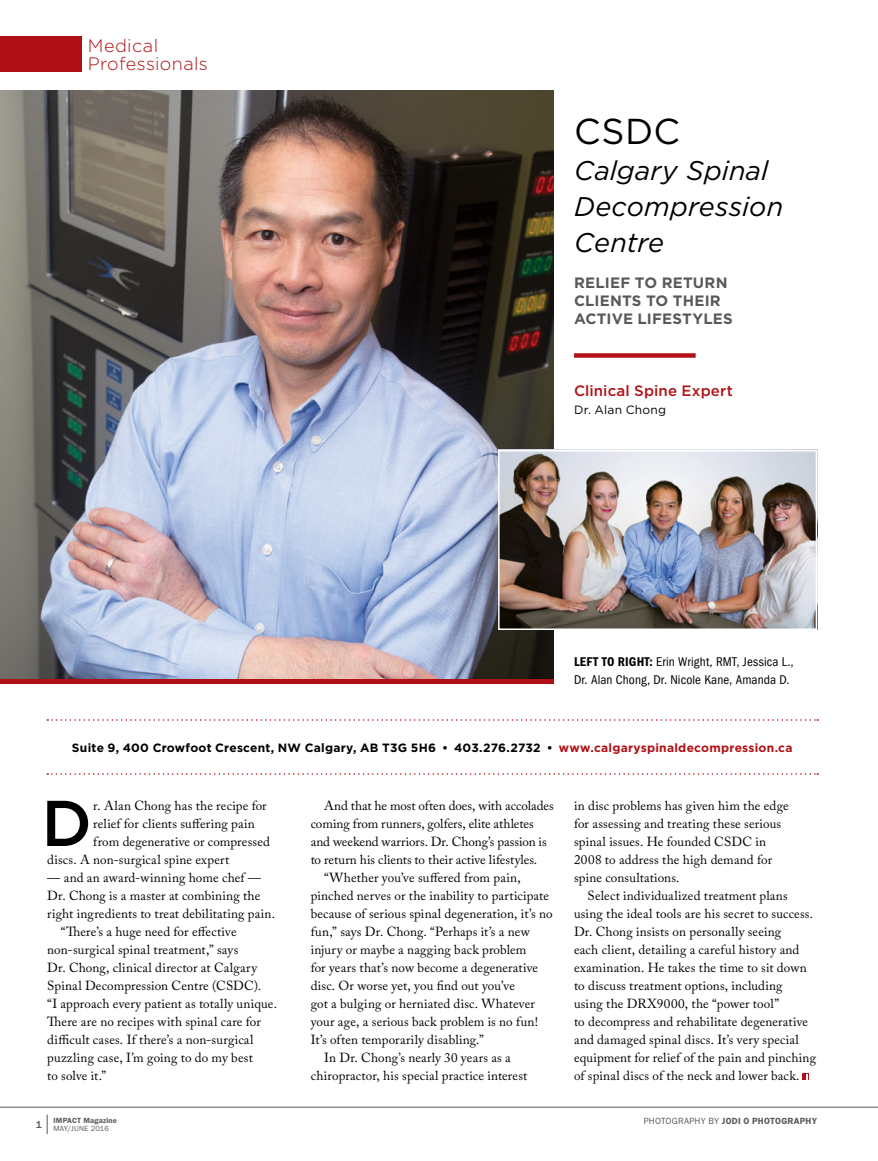
<style>
.page{position:relative;width:878px;height:1161px;background:#fff}
.page>*{position:absolute;margin:0;border:0;box-sizing:border-box;transform-origin:0 0}
.Body_Dropcap{font:500 64.5px "Gotham HTF";color:#000}
.Body_Text{font:36px "Gotham HTF";color:#000}
.Body_Text-2{font:italic 27px/36px "Gotham HTF";letter-spacing:.005em;color:#000}
.Body{font:300 18px "Gotham HTF";letter-spacing:.02em;color:#b11116}
.Body_Text-3{font:700 15px/18px "Gotham HTF";letter-spacing:.015em;color:#58595b}
.Body_Text-4{font:500 15px "Gotham HTF";letter-spacing:.01em;color:#b11116}
.Body_Reg{font:13.2px/18px "Adobe Caslon Pro";letter-spacing:.01em;color:#000}
.Body_Dropcap-2{font:13.2px/18px "Adobe Caslon Pro";letter-spacing:.01em;color:#000}
.Photo_Caption{font:condensed 13.2px/18px "ITC Franklin Gothic Std";letter-spacing:.01em;color:#000}
.Body_Text-5{font:700 12px "Gotham HTF";letter-spacing:.02em;color:#000}
.Body_Text-6{font:12px "Gotham HTF";letter-spacing:.02em;color:#000}
.Pagination__FG_Med_7{font:500 10.5px "ITC Franklin Gothic Std";color:#58595b}
.Photo_credit{font:600 9px "ITC Franklin Gothic Std";letter-spacing:.025em;color:#58595b}
.Pagination__FG_Demi{font:600 7.5px "ITC Franklin Gothic Std";letter-spacing:.02em;color:#58595b}
.Pagination__FG_Book{font:7.5px "ITC Franklin Gothic Std";letter-spacing:.02em;color:#58595b}
.s1{font-family:"ITC Franklin Gothic Std Dm Cd";font-stretch:normal}
.s2{color:#b11116}
.s3{font-weight:400}
</style>
<div class="page">
<svg style="left:47px;top:1115px;width:1px;height:19px"></svg>
<hr style="left:0;top:1107px;width:878px;height:1px;background:#58595b">
<div style="left:0;top:36px;width:81px;height:36px;background:#b11116"></div>
<svg style="left:802px;top:1073px;width:7px;height:7px"></svg>
<img style="left:0;top:90px;width:554px;height:589px">
<svg style="left:47px;top:773px;width:771px;height:2px"></svg>
<svg style="left:47px;top:719px;width:771px;height:2px"></svg>
<div style="left:574px;top:353px;width:121px;height:5px;background:#b11116"></div>
<div style="left:0;top:679px;width:554px;height:5px;background:#b11116"></div>
<img style="left:501px;top:453px;width:313px;height:174px">
<div style="left:498px;top:450px;width:319px;height:180px;border:2px solid #fff"></div>
<p class="Body" style="left:88px;top:36px;width:72px">Medical</p>
<p class="Body" style="left:88px;top:54px;width:121px">Professionals</p>
<p class="Body_Text" style="left:574px;top:111px;width:107px">CSDC</p>
<p class="Body_Text-2" style="left:574px;top:152px;width:211px">Calgary Spinal<br>Decompression<br>Centre</p>
<p class="Body_Text-3" style="left:574px;top:273px;width:160px">RELIEF TO RETURN<br>CLIENTS TO THEIR<br>ACTIVE LIFESTYLES</p>
<p class="Body_Text-4" style="left:574px;top:382px;width:160px">Clinical Spine Expert</p>
<p class="Body_Text-6" style="left:574px;top:403px;width:93px">Dr. Alan Chong</p>
<p class="Photo_Caption" style="left:574px;top:653px;width:221px"><span class="s1">LEFT TO RIGHT:</span> Erin Wright, RMT, Jessica L.,<br>Dr. Alan Chong, Dr. Nicole Kane, Amanda D.</p>
<p class="Body_Text-5" style="left:72px;top:741px;width:722px">Suite 9, 400 Crowfoot Crescent, NW Calgary, AB T3G 5H6 • 403.276.2732 • <span class="s2">www.calgaryspinaldecompression.ca</span></p>
<p class="Body_Dropcap" style="left:41px;top:787px;width:52px">D</p>
<p class="Body_Dropcap-2" style="left:93px;top:796px;width:175px">r. Alan Chong has the recipe for</p>
<p class="Body_Dropcap-2" style="left:93px;top:814px;width:163px">relief for clients suffering pain</p>
<p class="Body_Dropcap-2" style="left:93px;top:832px;width:178px">from degenerative or compressed</p>
<p class="Body_Dropcap-2" style="left:47px;top:850px;width:183px">discs. A non-surgical spine expert</p>
<p class="Body_Dropcap-2" style="left:47px;top:868px;width:229px">— and an award-winning home chef —<br>Dr. Chong is a master at combining the right ingredients to treat debilitating pain.</p>
<p class="Body_Reg" style="left:47px;top:922px;width:231px;text-indent:14px">“There’s a huge need for effective non-surgical spinal treatment,” says<br>Dr. Chong, clinical director at Calgary Spinal Decompression Centre (CSDC).<br>“I approach every patient as totally unique.<br>There are no recipes with spinal care for difficult cases. If there’s a non-surgical puzzling case, I’m going to do my best<br>to solve it.”</p>
<p class="Pagination__FG_Med_7" style="left:36px;top:1118px;width:8px">1</p>
<p class="Pagination__FG_Demi" style="left:53px;top:1116px;width:65px">IMPACT Magazine</p>
<p class="Pagination__FG_Book" style="left:53px;top:1124px;width:57px">MAY/JUNE 2016</p>
<p class="Body_Reg" style="left:310px;top:796px;width:244px;text-indent:14px">And that he most often does, with accolades coming from runners, golfers, elite athletes and weekend warriors. Dr. Chong’s passion is to return his clients to their active lifestyles.</p>
<p class="Body_Reg" style="left:310px;top:868px;width:243px;text-indent:14px">“Whether you’ve suffered from pain, pinched nerves or the inability to participate because of serious spinal degeneration, it’s no fun,” says Dr. Chong. “Perhaps it’s a new injury or maybe a nagging back problem<br>for years that’s now become a degenerative disc. Or worse yet, you find out you’ve<br>got a bulging or herniated disc. Whatever your age, a serious back problem is no fun!<br>It’s often temporarily disabling.”</p>
<p class="Body_Reg" style="left:310px;top:1048px;width:218px;text-align:center">In Dr. Chong’s nearly 30 years as a chiropractor, his special practice interest</p>
<p class="Body_Reg" style="left:574px;top:796px;width:216px">in disc problems has given him the edge for assessing and treating these serious spinal issues. He founded CSDC in 2008 to address the high demand for spine consultations.</p>
<p class="Body_Reg" style="left:574px;top:886px;width:243px;text-indent:14px">Select individualized treatment plans using the ideal tools are his secret to success.<br>Dr. Chong insists on personally seeing<br>each client, detailing a careful history and examination. He takes the time to sit down to discuss treatment options, including<br>using the DRX9000, the “power tool”<br>to decompress and rehabilitate degenerative and damaged spinal discs. It’s very special equipment for relief of the pain and pinching of spinal discs of the neck and lower back.</p>
<p class="Photo_credit" style="left:643px;top:1115px;width:175px"><span class="s3">PHOTOGRAPHY BY</span> JODI O PHOTOGRAPHY</p>
</div>
